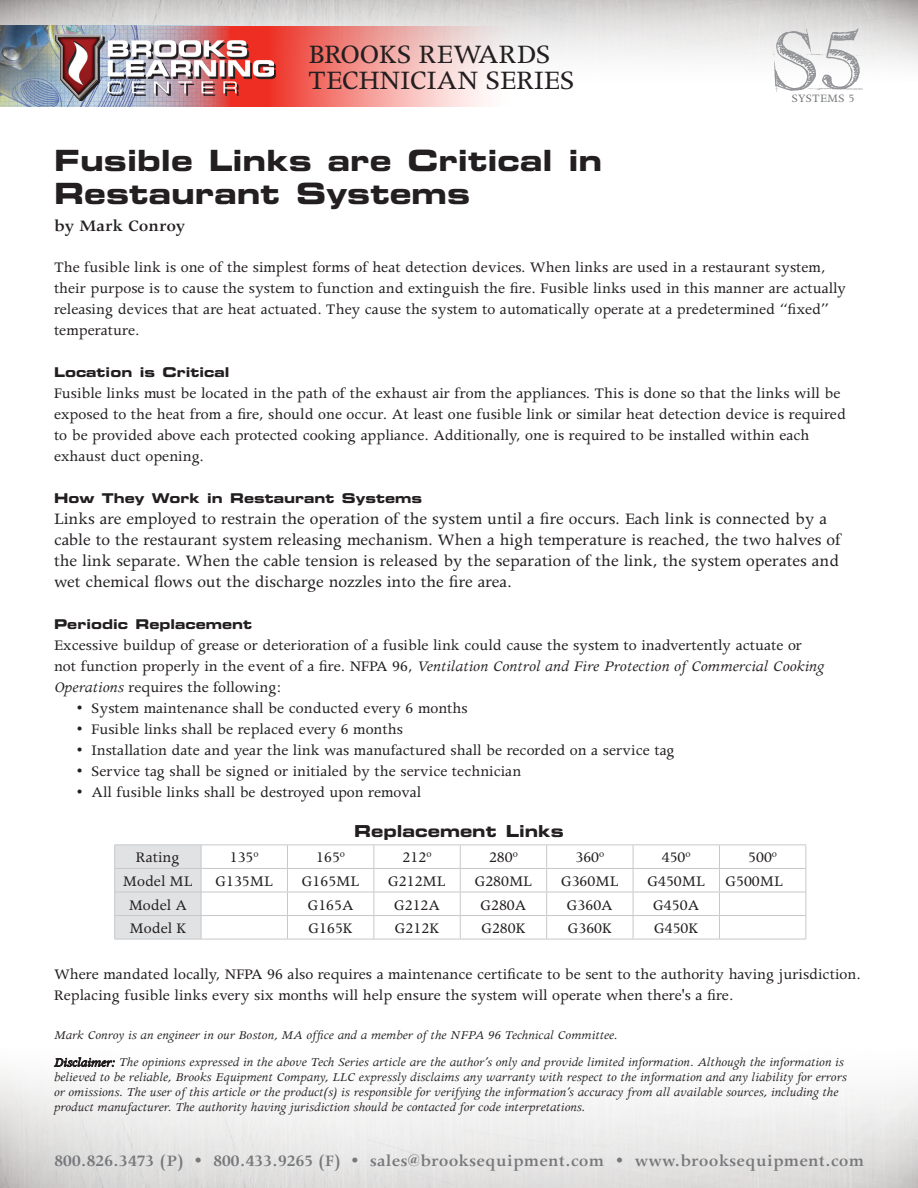
<style>
.page{position:relative;width:918px;height:1188px;background:#fff}
.page>*{position:absolute;margin:0;border:0;box-sizing:border-box;transform-origin:0 0}
.t1{font:69px "handwriting draft free version";color:#939598}
.t2{font:30px/25.5px "Apollo";color:#231f20}
.t3{font:29.25px/33px "Eurostile LT Bold Extended Two";color:#231f20}
.t4{font:18px/21px "Apollo";color:#231f20}
.t5{font:600 18px "Apollo";letter-spacing:.01em;color:#76787b}
.t6{font:600 18px "Apollo";color:#231f20}
.t7{font:16.5px/21px "Apollo";color:#231f20}
.t8{font:16.5px "Eurostile LT Bold Extended Two";color:#231f20}
.t9{font:italic 13.5px/15px "Apollo";color:#231f20}
.t10{font:13.5px "Eurostile LT Bold Extended Two";color:#231f20}
.t11{font:12.75px "Apollo";letter-spacing:.025em;color:#76787b}
.s1{font-style:italic}
</style>
<div class="page">
<img style="left:0;top:0;width:918px;height:65px">
<svg style="left:230px;top:26px;width:480px;height:81px"></svg>
<img style="left:0;top:26px;width:230px;height:81px">
<img style="left:47px;top:30px;width:227px;height:73px">
<svg style="left:54px;top:1057px;width:61px;height:12px"></svg>
<hr style="left:201px;top:844px;width:86px;height:1px;background:#c7c8ca">
<hr style="left:287px;top:844px;width:87px;height:1px;background:#c7c8ca">
<hr style="left:374px;top:844px;width:86px;height:1px;background:#c7c8ca">
<hr style="left:460px;top:844px;width:87px;height:1px;background:#c7c8ca">
<hr style="left:547px;top:844px;width:86px;height:1px;background:#c7c8ca">
<hr style="left:633px;top:844px;width:86px;height:1px;background:#c7c8ca">
<hr style="left:719px;top:844px;width:87px;height:1px;background:#c7c8ca">
<hr style="left:201px;top:868px;width:86px;height:1px;background:#c7c8ca">
<hr style="left:287px;top:868px;width:87px;height:1px;background:#c7c8ca">
<hr style="left:374px;top:868px;width:86px;height:1px;background:#c7c8ca">
<hr style="left:460px;top:868px;width:87px;height:1px;background:#c7c8ca">
<hr style="left:547px;top:868px;width:86px;height:1px;background:#c7c8ca">
<hr style="left:633px;top:868px;width:86px;height:1px;background:#c7c8ca">
<hr style="left:719px;top:868px;width:87px;height:1px;background:#c7c8ca">
<hr style="left:201px;top:892px;width:86px;height:1px;background:#c7c8ca">
<hr style="left:287px;top:892px;width:87px;height:1px;background:#c7c8ca">
<hr style="left:374px;top:892px;width:86px;height:1px;background:#c7c8ca">
<hr style="left:460px;top:892px;width:87px;height:1px;background:#c7c8ca">
<hr style="left:547px;top:892px;width:86px;height:1px;background:#c7c8ca">
<hr style="left:633px;top:892px;width:86px;height:1px;background:#c7c8ca">
<hr style="left:719px;top:892px;width:87px;height:1px;background:#c7c8ca">
<hr style="left:201px;top:915px;width:86px;height:1px;background:#c7c8ca">
<hr style="left:287px;top:915px;width:87px;height:1px;background:#c7c8ca">
<hr style="left:374px;top:915px;width:86px;height:1px;background:#c7c8ca">
<hr style="left:460px;top:915px;width:87px;height:1px;background:#c7c8ca">
<hr style="left:547px;top:915px;width:86px;height:1px;background:#c7c8ca">
<hr style="left:633px;top:915px;width:86px;height:1px;background:#c7c8ca">
<hr style="left:719px;top:915px;width:87px;height:1px;background:#c7c8ca">
<hr style="left:114px;top:939px;width:87px;height:1px;background:#c7c8ca">
<hr style="left:201px;top:939px;width:86px;height:1px;background:#c7c8ca">
<hr style="left:287px;top:939px;width:87px;height:1px;background:#c7c8ca">
<hr style="left:374px;top:939px;width:86px;height:1px;background:#c7c8ca">
<hr style="left:460px;top:939px;width:87px;height:1px;background:#c7c8ca">
<hr style="left:547px;top:939px;width:86px;height:1px;background:#c7c8ca">
<hr style="left:633px;top:939px;width:86px;height:1px;background:#c7c8ca">
<hr style="left:719px;top:939px;width:87px;height:1px;background:#c7c8ca">
<svg style="left:287px;top:845px;width:1px;height:94px"></svg>
<svg style="left:374px;top:845px;width:1px;height:94px"></svg>
<svg style="left:460px;top:845px;width:1px;height:94px"></svg>
<svg style="left:546px;top:845px;width:1px;height:94px"></svg>
<svg style="left:633px;top:845px;width:1px;height:94px"></svg>
<svg style="left:719px;top:845px;width:1px;height:94px"></svg>
<svg style="left:806px;top:845px;width:1px;height:94px"></svg>
<hr style="left:114px;top:844px;width:87px;height:1px;background:#c7c8ca">
<svg style="left:114px;top:845px;width:88px;height:94px;background:#dfe0e2"></svg>
<hr style="left:115px;top:915px;width:86px;height:1px;background:#c7c8ca">
<h2 class="t2" style="left:308px;top:42px;width:268px">BROOKS REWARDS<br>TECHNICIAN SERIES</h2>
<p class="t1" style="left:770px;top:24px;width:96px">S5</p>
<p class="t11" style="left:792px;top:92px;width:64px">SYSTEMS 5</p>
<p class="t3" style="left:54px;top:144px;width:550px">Fusible Links are Critical in<br>Restaurant Systems</p>
<p class="t6" style="left:54px;top:216px;width:133px">by Mark Conroy</p>
<p class="t7" style="left:54px;top:257px;width:794px">The fusible link is one of the simplest forms of heat detection devices. When links are used in a restaurant system, their purpose is to cause the system to function and extinguish the fire. Fusible links used in this manner are actually releasing devices that are heat actuated. They cause the system to automatically operate at a predetermined “fixed” temperature.</p>
<p class="t10" style="left:54px;top:362px;width:177px">Location is Critical</p>
<p class="t7" style="left:54px;top:383px;width:793px">Fusible links must be located in the path of the exhaust air from the appliances. This is done so that the links will be exposed to the heat from a fire, should one occur. At least one fusible link or similar heat detection device is required to be provided above each protected cooking appliance. Additionally, one is required to be installed within each exhaust duct opening.</p>
<p class="t10" style="left:54px;top:488px;width:370px">How They Work in Restaurant Systems</p>
<p class="t4" style="left:54px;top:508px;width:788px">Links are employed to restrain the operation of the system until a fire occurs. Each link is connected by a cable to the restaurant system releasing mechanism. When a high temperature is reached, the two halves of the link separate. When the cable tension is released by the separation of the link, the system operates and wet chemical flows out the discharge nozzles into the fire area.</p>
<p class="t10" style="left:54px;top:614px;width:200px">Periodic Replacement</p>
<p class="t7" style="left:54px;top:635px;width:772px">Excessive buildup of grease or deterioration of a fusible link could cause the system to inadvertently actuate or not function properly in the event of a fire. NFPA 96, <span class="s1">Ventilation Control and Fire Protection of Commercial Cooking<br>Operations</span> requires the following:</p>
<p class="t7" style="left:77px;top:698px;width:393px">• System maintenance shall be conducted every 6 months</p>
<p class="t7" style="left:77px;top:719px;width:328px">• Fusible links shall be replaced every 6 months</p>
<p class="t7" style="left:77px;top:740px;width:599px">• Installation date and year the link was manufactured shall be recorded on a service tag</p>
<p class="t7" style="left:77px;top:761px;width:446px">• Service tag shall be signed or initialed by the service technician</p>
<p class="t7" style="left:77px;top:782px;width:346px">• All fusible links shall be destroyed upon removal</p>
<p class="t8" style="left:354px;top:819px;width:211px">Replacement Links</p>
<p class="t7" style="left:136px;top:848px;width:45px">Rating</p>
<p class="t7" style="left:230px;top:848px;width:30px">135º</p>
<p class="t7" style="left:316px;top:848px;width:30px">165º</p>
<p class="t7" style="left:403px;top:848px;width:30px">212º</p>
<p class="t7" style="left:489px;top:848px;width:30px">280º</p>
<p class="t7" style="left:575px;top:848px;width:30px">360º</p>
<p class="t7" style="left:662px;top:848px;width:30px">450º</p>
<p class="t7" style="left:748px;top:848px;width:30px">500º</p>
<p class="t7" style="left:123px;top:871px;width:71px">Model ML</p>
<p class="t7" style="left:215px;top:871px;width:59px">G135ML</p>
<p class="t7" style="left:302px;top:871px;width:59px">G165ML</p>
<p class="t7" style="left:388px;top:871px;width:59px">G212ML</p>
<p class="t7" style="left:475px;top:871px;width:59px">G280ML</p>
<p class="t7" style="left:561px;top:871px;width:59px">G360ML</p>
<p class="t7" style="left:647px;top:871px;width:59px">G450ML</p>
<p class="t7" style="left:725px;top:871px;width:59px">G500ML</p>
<p class="t7" style="left:129px;top:895px;width:60px">Model A</p>
<p class="t7" style="left:308px;top:895px;width:47px">G165A</p>
<p class="t7" style="left:394px;top:895px;width:47px">G212A</p>
<p class="t7" style="left:481px;top:895px;width:47px">G280A</p>
<p class="t7" style="left:567px;top:895px;width:47px">G360A</p>
<p class="t7" style="left:653px;top:895px;width:47px">G450A</p>
<p class="t7" style="left:130px;top:918px;width:58px">Model K</p>
<p class="t7" style="left:309px;top:918px;width:46px">G165K</p>
<p class="t7" style="left:395px;top:918px;width:46px">G212K</p>
<p class="t7" style="left:481px;top:918px;width:46px">G280K</p>
<p class="t7" style="left:568px;top:918px;width:46px">G360K</p>
<p class="t7" style="left:654px;top:918px;width:46px">G450K</p>
<p class="t7" style="left:54px;top:964px;width:808px">Where mandated locally, NFPA 96 also requires a maintenance certificate to be sent to the authority having jurisdiction.<br>Replacing fusible links every six months will help ensure the system will operate when there's a fire.</p>
<p class="t9" style="left:54px;top:1028px;width:565px">Mark Conroy is an engineer in our Boston, MA office and a member of the NFPA 96 Technical Committee.</p>
<p class="t9" style="left:54px;top:1055px;width:794px">Disclaimer: The opinions expressed in the above Tech Series article are the author’s only and provide limited information. Although the information is believed to be reliable, Brooks Equipment Company, LLC expressly disclaims any warranty with respect to the information and any liability for errors or omissions. The user of this article or the product(s) is responsible for verifying the information’s accuracy from all available sources, including the product manufacturer. The authority having jurisdiction should be contacted for code interpretations.</p>
<p class="t5" style="left:54px;top:1152px;width:812px">800.826.3473 (P) • 800.433.9265 (F) • sales@brooksequipment.com • www.brooksequipment.com</p>
</div>
